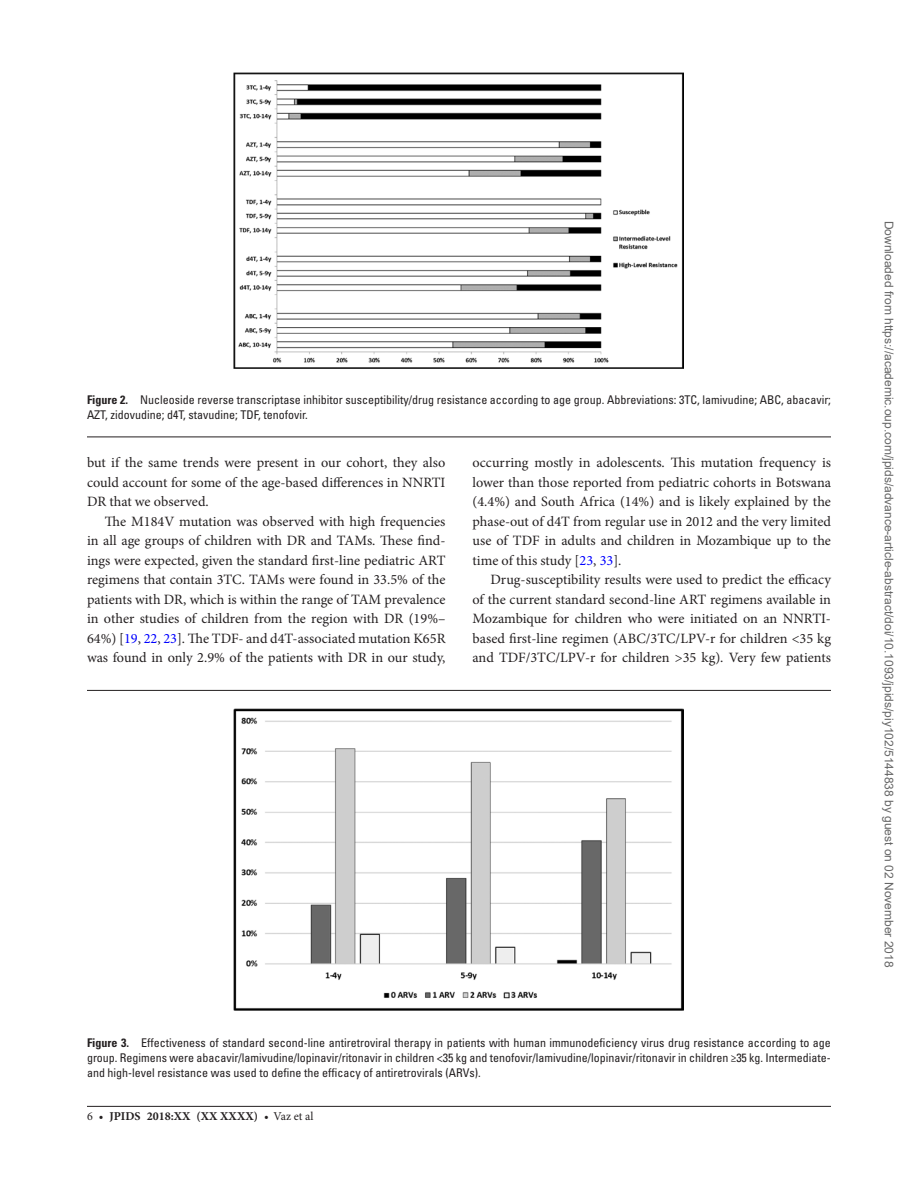
<style>
.page{position:relative;width:918px;height:1188px;background:#fff}
.page>*{position:absolute;margin:0;border:0;box-sizing:border-box;transform-origin:0 0}
.t1{font:14.25px/19.5px "Minion Pro";color:#231f20;text-align:justify}
.t2{font:condensed 12px/15px "Univers LT Std";color:#231f20;text-align:justify}
.t3{font:12px "Arial";color:#666}
.t4{font:700 12px "Minion Pro";color:#231f20}
.s1{font-weight:700}
.s2{color:#00f}
.s3{font-weight:400}
</style>
<div class="page">
<hr style="left:87px;top:1106px;width:744px;height:1px;background:#231f20">
<hr style="left:87px;top:690px;width:744px;height:1px;background:#231f20">
<img style="left:234px;top:709px;width:450px;height:302px">
<hr style="left:87px;top:437px;width:744px;height:1px;background:#231f20">
<img style="left:234px;top:72px;width:450px;height:296px">
<p class="t2" style="left:87px;top:392px;width:745px"><span class="s1">Figure 2.</span> Nucleoside reverse transcriptase inhibitor susceptibility/drug resistance according to age group. Abbreviations: 3TC, lamivudine; ABC, abacavir;<br>AZT, zidovudine; d4T, stavudine; TDF, tenofovir.</p>
<p class="t1" style="left:87px;top:453px;width:360px">but if the same trends were present in our cohort, they also could account for some of the age-based differences in NNRTI DR that we observed.</p>
<p class="t1" style="left:87px;top:511px;width:360px;text-indent:18px">The M184V mutation was observed with high frequencies in all age groups of children with DR and TAMs. These find&shy;ings were expected, given the standard first-line pediatric ART regimens that contain 3TC. TAMs were found in 33.5% of the patients with DR, which is within the range of TAM prevalence in other studies of children from the region with DR (19%– 64%) [<span class="s2">19</span>, <span class="s2">22</span>, <span class="s2">23</span>]. The TDF- and d4T-associated mutation K65R was found in only 2.9% of the patients with DR in our study,</p>
<p class="t1" style="left:473px;top:453px;width:360px">occurring mostly in adolescents. This mutation frequency is lower than those reported from pediatric cohorts in Botswana (4.4%) and South Africa (14%) and is likely explained by the phase-out of d4T from regular use in 2012 and the very limited use of TDF in adults and children in Mozambique up to the time of this study [<span class="s2">23</span>, <span class="s2">33</span>].</p>
<p class="t1" style="left:473px;top:570px;width:360px;text-indent:18px">Drug-susceptibility results were used to predict the efficacy of the current standard second-line ART regimens available in Mozambique for children who were initiated on an NNRTI&shy;based first-line regimen (ABC/3TC/LPV-r for children &lt;35 kg and TDF/3TC/LPV-r for children &gt;35 kg). Very few patients</p>
<p class="t2" style="left:87px;top:1035px;width:745px"><span class="s1">Figure 3.</span> Effectiveness of standard second-line antiretroviral therapy in patients with human immunodeficiency virus drug resistance according to age group. Regimens were abacavir/lamivudine/lopinavir/ritonavir in children &lt;35 kg and tenofovir/lamivudine/lopinavir/ritonavir in children ≥35 kg. Intermediate&shy;and high-level resistance was used to define the efficacy of antiretrovirals (ARVs).</p>
<p class="t4" style="left:87px;top:1108px;width:228px"><span class="s3">6 •</span> JPIDS 2018:XX (XX XXXX) <span class="s3">• Vaz et al</span></p>
<p class="t3" style="left:893px;top:221px;width:748px;rotate:90deg">Downloaded from https://academic.oup.com/jpids/advance-article-abstract/doi/10.1093/jpids/piy102/5144838 by guest on 02 November 2018</p>
</div>
